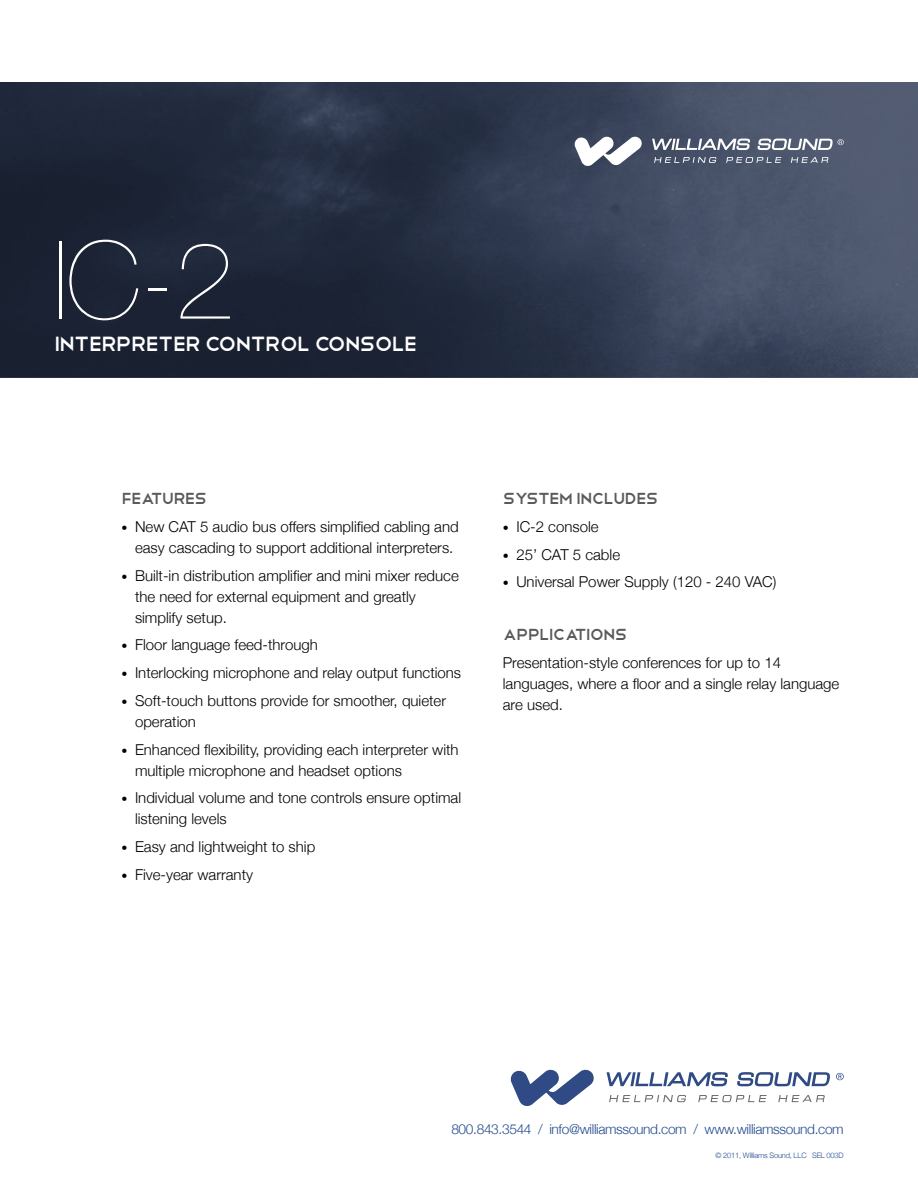
<style>
.page{position:relative;width:918px;height:1188px;background:#fff}
.page>*{position:absolute;margin:0;border:0;box-sizing:border-box;transform-origin:0 0}
.t1{font:200 108px "Helvetica Neue";color:#fff}
.title2{font:27px "Telegrafico";letter-spacing:-.05em;color:#fff}
.head1{font:21px "Telegrafico";letter-spacing:-.05em;color:#59595b}
.body{font:300 15px/21px "Helvetica Neue";color:#000}
.t2{font:300 13.8px "Helvetica Neue";letter-spacing:-.025em;color:#234b8d}
.t3{font:300 7.5px "Helvetica Neue";letter-spacing:-.025em;color:#234b8d}
.s1{font-size:12px}
</style>
<div class="page">
<svg style="left:609px;top:1095px;width:77px;height:7px"></svg>
<svg style="left:698px;top:1095px;width:69px;height:7px"></svg>
<svg style="left:778px;top:1095px;width:47px;height:7px"></svg>
<svg style="left:607px;top:1072px;width:121px;height:14px"></svg>
<svg style="left:737px;top:1072px;width:93px;height:14px"></svg>
<svg style="left:510px;top:1069px;width:84px;height:37px"></svg>
<svg style="left:836px;top:1073px;width:8px;height:7px"></svg>
<img style="left:0;top:82px;width:918px;height:296px">
<svg style="left:654px;top:157px;width:62px;height:6px"></svg>
<svg style="left:726px;top:157px;width:55px;height:6px"></svg>
<svg style="left:791px;top:157px;width:37px;height:6px"></svg>
<svg style="left:652px;top:139px;width:98px;height:11px"></svg>
<svg style="left:574px;top:136px;width:69px;height:30px"></svg>
<svg style="left:757px;top:139px;width:87px;height:11px"></svg>
<p class="t1" style="left:54px;top:218px;width:182px">IC-2</p>
<p class="title2" style="left:54px;top:326px;width:365px">Interpreter Control Console</p>
<p class="head1" style="left:122px;top:485px;width:87px">Features</p>
<p class="body" style="left:122px;top:516px;width:339px;text-align:center"><span class="s1">•</span> New CAT 5 audio bus offers simplified cabling and easy cascading to support additional interpreters.</p>
<p class="body" style="left:135px;top:565px;width:325px;text-indent:-14px"><span class="s1">•</span> Built-in distribution amplifier and mini mixer reduce the need for external equipment and greatly simplify setup.</p>
<p class="body" style="left:122px;top:634px;width:198px"><span class="s1">•</span> Floor language feed-through</p>
<p class="body" style="left:122px;top:662px;width:341px"><span class="s1">•</span> Interlocking microphone and relay output functions</p>
<p class="body" style="left:135px;top:690px;width:313px;text-indent:-14px"><span class="s1">•</span> Soft-touch buttons provide for smoother, quieter operation</p>
<p class="body" style="left:135px;top:739px;width:325px;text-indent:-14px"><span class="s1">•</span> Enhanced flexibility, providing each interpreter with multiple microphone and headset options</p>
<p class="body" style="left:135px;top:787px;width:328px;text-indent:-14px"><span class="s1">•</span> Individual volume and tone controls ensure optimal listening levels</p>
<p class="body" style="left:122px;top:836px;width:195px"><span class="s1">•</span> Easy and lightweight to ship</p>
<p class="body" style="left:122px;top:864px;width:133px"><span class="s1">•</span> Five-year warranty</p>
<p class="head1" style="left:503px;top:485px;width:157px">System includes</p>
<p class="body" style="left:503px;top:516px;width:97px"><span class="s1">•</span> IC-2 console</p>
<p class="body" style="left:503px;top:544px;width:119px"><span class="s1">•</span> 25’ CAT 5 cable</p>
<p class="body" style="left:503px;top:571px;width:275px"><span class="s1">•</span> Universal Power Supply (120 - 240 VAC)</p>
<p class="head1" style="left:503px;top:621px;width:126px">Applications</p>
<p class="body" style="left:503px;top:652px;width:338px">Presentation-style conferences for up to 14 languages, where a floor and a single relay language are used.</p>
<p class="t2" style="left:451px;top:1120px;width:394px">800.843.3544 / info@williamssound.com / www.williamssound.com</p>
<p class="t3" style="left:715px;top:1151px;width:130px">© 2011, Williams Sound, LLC SEL 003D</p>
</div>
